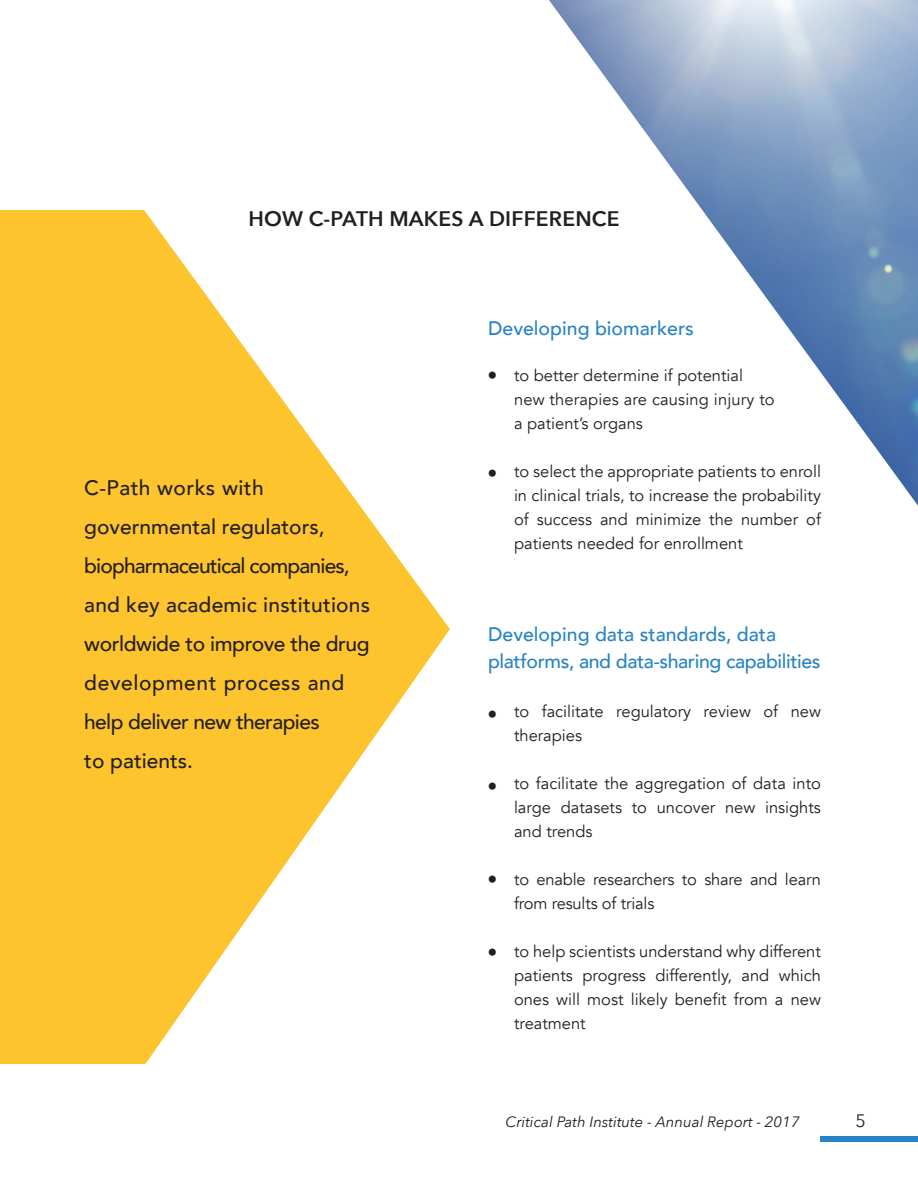
<style>
.page{position:relative;width:918px;height:1188px;background:#fff}
.page>*{position:absolute;margin:0;border:0;box-sizing:border-box;transform-origin:0 0}
.t1{font:27px "Minion Pro";color:#231f20}
.t2{font:500 21px/39px "Avenir";color:#231f20}
.t3{font:600 21px "Avenir Next";letter-spacing:.01em;color:#231f20}
.t4{font:500 19.5px/27px "Avenir";letter-spacing:-.02em;color:#2783c5}
.t5{font:500 19.5px "Avenir";color:#2783c5}
.t6{font:18px "Avenir Next";color:#231f20}
.t7{font:16.5px/24px "Avenir";color:#231f20}
.t8{font:italic 15px "Avenir Next";color:#231f20}
</style>
<div class="page">
<div style="left:0;top:211px;width:484px;height:853px;background:#fec42e"></div>
<svg style="left:136px;top:210px;width:348px;height:403px;fill:#fff"></svg>
<svg style="left:145px;top:613px;width:339px;height:451px;fill:#fff"></svg>
<img style="left:549px;top:0;width:369px;height:506px">
<div style="left:821px;top:1136px;width:97px;height:6px;background:#2783c5"></div>
<p class="t3" style="left:248px;top:207px;width:373px">HOW C-PATH MAKES A DIFFERENCE</p>
<p class="t2" style="left:84px;top:470px;width:287px">C-Path works with governmental regulators, biopharmaceutical companies, and key academic institutions worldwide to improve the drug development process and help deliver new therapies<br>to patients.</p>
<p class="t5" style="left:488px;top:320px;width:207px">Developing biomarkers</p>
<h1 class="t1" style="left:487px;top:356px;width:12px">•</h1>
<h1 class="t1" style="left:487px;top:454px;width:12px">•</h1>
<p class="t7" style="left:514px;top:366px;width:262px">to better determine if potential new therapies are causing injury to a patient’s organs</p>
<p class="t7" style="left:514px;top:462px;width:308px;text-align:justify">to select the appropriate patients to enroll in clinical trials, to increase the probability of success and minimize the number of patients needed for enrollment</p>
<p class="t4" style="left:488px;top:623px;width:334px">Developing data standards, data platforms, and data-sharing capabilities</p>
<h1 class="t1" style="left:487px;top:695px;width:12px">•</h1>
<h1 class="t1" style="left:487px;top:767px;width:12px">•</h1>
<h1 class="t1" style="left:487px;top:860px;width:12px">•</h1>
<h1 class="t1" style="left:487px;top:932px;width:12px">•</h1>
<p class="t7" style="left:514px;top:702px;width:308px">to facilitate regulatory review of new therapies</p>
<p class="t7" style="left:514px;top:774px;width:308px;text-align:justify">to facilitate the aggregation of data into large datasets to uncover new insights and trends</p>
<p class="t7" style="left:514px;top:870px;width:308px">to enable researchers to share and learn from results of trials</p>
<p class="t7" style="left:514px;top:942px;width:308px;text-align:justify">to help scientists understand why different patients progress differently, and which ones will most likely benefit from a new treatment</p>
<p class="t8" style="left:506px;top:1116px;width:296px">Critical Path Institute - Annual Report - 2017</p>
<p class="t6" style="left:855px;top:1110px;width:12px">5</p>
</div>
